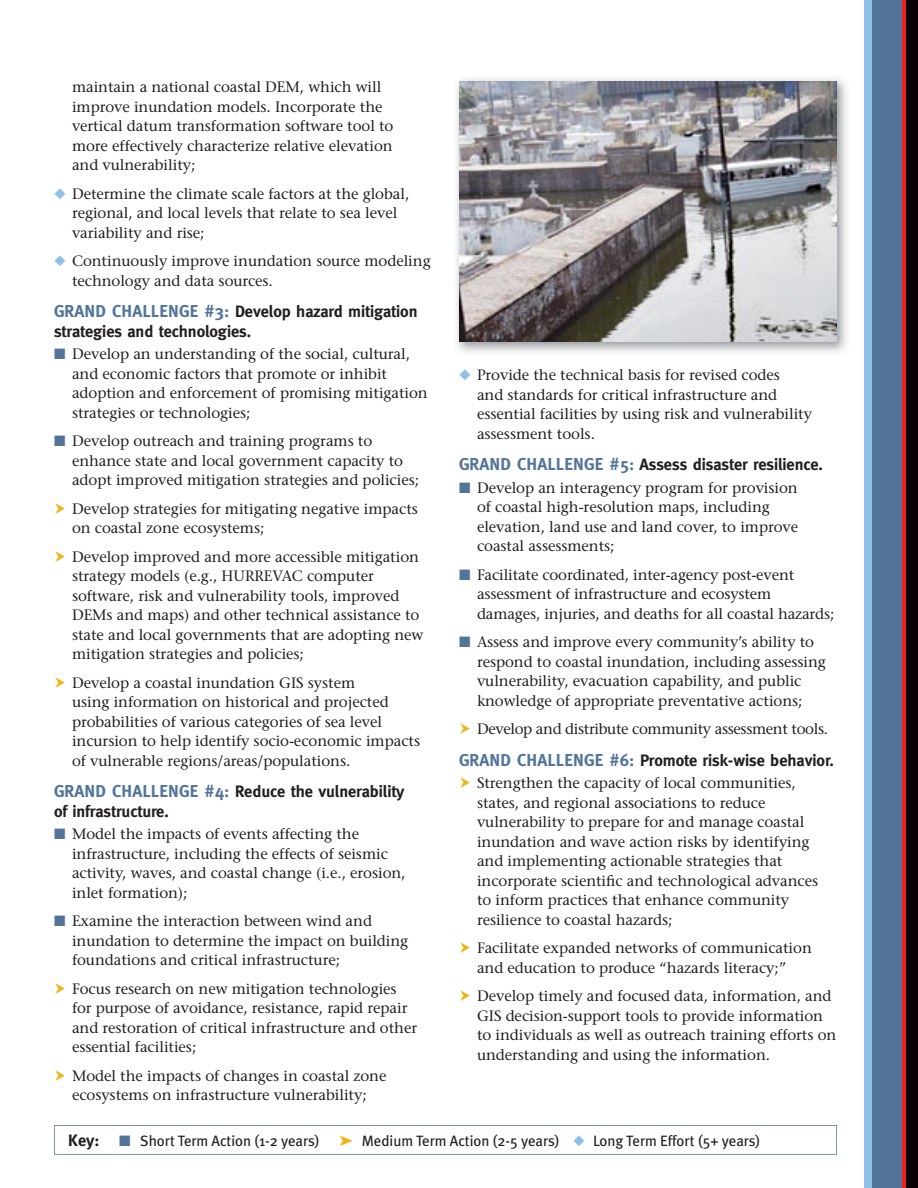
<style>
.page{position:relative;width:918px;height:1188px;background:#fff}
.page>*{position:absolute;margin:0;border:0;box-sizing:border-box;transform-origin:0 0}
.t1{font:700 16.5px/19.5px "Meta";letter-spacing:-.005em;color:#231f20}
.t2{font:15px/19.5px "Stone Serif";letter-spacing:-.005em;color:#231f20}
.t3{font:15px "Meta Plus";letter-spacing:-.005em;color:#231f20}
.t4{font:15px "Stone Serif";letter-spacing:-.025em;color:#231f20}
.s1{color:#8fc1e8}
.s2{font-size:17.25px;color:#527499}
.s3{color:#527499}
.s4{color:#f0b410}
</style>
<div class="page">
<div style="left:864px;top:0;width:19px;height:1188px;background:#8fc1e8"></div>
<div style="left:872px;top:0;width:33px;height:1188px;background:#527499"></div>
<svg style="left:902px;top:0;width:5px;height:1188px;background:#bf1a1d"></svg>
<div style="left:907px;top:0;width:11px;height:1188px;background:#0a0203"></div>
<svg style="left:54px;top:1125px;width:783px;height:30px"></svg>
<img style="left:456px;top:79px;width:391px;height:273px">
<img style="left:459px;top:81px;width:378px;height:261px">
<p class="t2" style="left:72px;top:77px;width:323px">maintain a national coastal DEM, which will improve inundation models. Incorporate the vertical datum transformation software tool to more effectively characterize relative elevation and vulnerability;</p>
<p class="t2" style="left:72px;top:184px;width:339px;text-indent:-18px"><span class="s1">◆</span> Determine the climate scale factors at the global, regional, and local levels that relate to sea level variability and rise;</p>
<p class="t2" style="left:72px;top:251px;width:360px;text-indent:-18px"><span class="s1">◆</span> Continuously improve inundation source modeling technology and data sources.</p>
<p class="t1" style="left:54px;top:302px;width:365px"><span class="s2">GRAND CHALLENGE #3:</span> Develop hazard mitigation strategies and technologies.</p>
<p class="t2" style="left:72px;top:344px;width:357px;text-indent:-18px"><span class="s3">■</span> Develop an understanding of the social, cultural, and economic factors that promote or inhibit adoption and enforcement of promising mitigation strategies or technologies;</p>
<p class="t2" style="left:72px;top:431px;width:349px;text-indent:-18px"><span class="s3">■</span> Develop outreach and training programs to enhance state and local government capacity to adopt improved mitigation strategies and policies;</p>
<p class="t2" style="left:72px;top:499px;width:347px">Develop strategies for mitigating negative impacts on coastal zone ecosystems;</p>
<p class="t2" style="left:72px;top:547px;width:353px">Develop improved and more accessible mitigation strategy models (e.g., HURREVAC computer software, risk and vulnerability tools, improved DEMs and maps) and other technical assistance to state and local governments that are adopting new mitigation strategies and policies;</p>
<p class="t2" style="left:72px;top:673px;width:350px">Develop a coastal inundation GIS system<br>using information on historical and projected probabilities of various categories of sea level incursion to help identify socio-economic impacts of vulnerable regions/areas/populations.</p>
<p class="t1" style="left:54px;top:782px;width:352px"><span class="s2">GRAND CHALLENGE #4:</span> Reduce the vulnerability of infrastructure.</p>
<p class="t2" style="left:72px;top:824px;width:335px;text-indent:-18px"><span class="s3">■</span> Model the impacts of events affecting the infrastructure, including the effects of seismic activity, waves, and coastal change (i.e., erosion, inlet formation);</p>
<p class="t2" style="left:72px;top:911px;width:338px;text-indent:-18px"><span class="s3">■</span> Examine the interaction between wind and inundation to determine the impact on building foundations and critical infrastructure;</p>
<p class="t2" style="left:72px;top:979px;width:347px">Focus research on new mitigation technologies for purpose of avoidance, resistance, rapid repair and restoration of critical infrastructure and other essential facilities;</p>
<p class="t2" style="left:72px;top:1066px;width:316px">Model the impacts of changes in coastal zone ecosystems on infrastructure vulnerability;</p>
<p class="t2" style="left:477px;top:365px;width:337px;text-indent:-18px"><span class="s1">◆</span> Provide the technical basis for revised codes<br>and standards for critical infrastructure and essential facilities by using risk and vulnerability assessment tools.</p>
<p class="t1" style="left:459px;top:455px;width:365px"><span class="s2">GRAND CHALLENGE #5:</span> Assess disaster resilience.</p>
<p class="t2" style="left:477px;top:478px;width:323px;text-indent:-18px"><span class="s3">■</span> Develop an interagency program for provision of coastal high-resolution maps, including elevation, land use and land cover, to improve coastal assessments;</p>
<p class="t2" style="left:477px;top:565px;width:359px;text-indent:-18px"><span class="s3">■</span> Facilitate coordinated, inter-agency post-event assessment of infrastructure and ecosystem damages, injuries, and deaths for all coastal hazards;</p>
<p class="t2" style="left:477px;top:632px;width:351px;text-indent:-18px"><span class="s3">■</span> Assess and improve every community’s ability to respond to coastal inundation, including assessing vulnerability, evacuation capability, and public knowledge of appropriate preventative actions;</p>
<p class="t4" style="left:477px;top:720px;width:353px">Develop and distribute community assessment tools.</p>
<p class="t1" style="left:459px;top:750px;width:377px"><span class="s2">GRAND CHALLENGE #6:</span> Promote risk-wise behavior.</p>
<p class="t2" style="left:477px;top:773px;width:343px">Strengthen the capacity of local communities, states, and regional associations to reduce vulnerability to prepare for and manage coastal inundation and wave action risks by identifying and implementing actionable strategies that incorporate scientific and technological advances to inform practices that enhance community resilience to coastal hazards;</p>
<p class="t2" style="left:477px;top:938px;width:336px">Facilitate expanded networks of communication and education to produce “hazards literacy;”</p>
<p class="t2" style="left:477px;top:986px;width:361px">Develop timely and focused data, information, and GIS decision-support tools to provide information to individuals as well as outreach training efforts on understanding and using the information.</p>
<p class="t1" style="left:68px;top:1131px;width:33px">Key:</p>
<p class="t3" style="left:119px;top:1132px;width:202px"><span class="s3">■</span> Short Term Action (1-2 years)</p>
<p class="t3" style="left:339px;top:1132px;width:423px"><span class="s4">➤</span> Medium Term Action (2-5 years) <span class="s1">◆</span> Long Term Effort (5+ years)</p>
</div>
